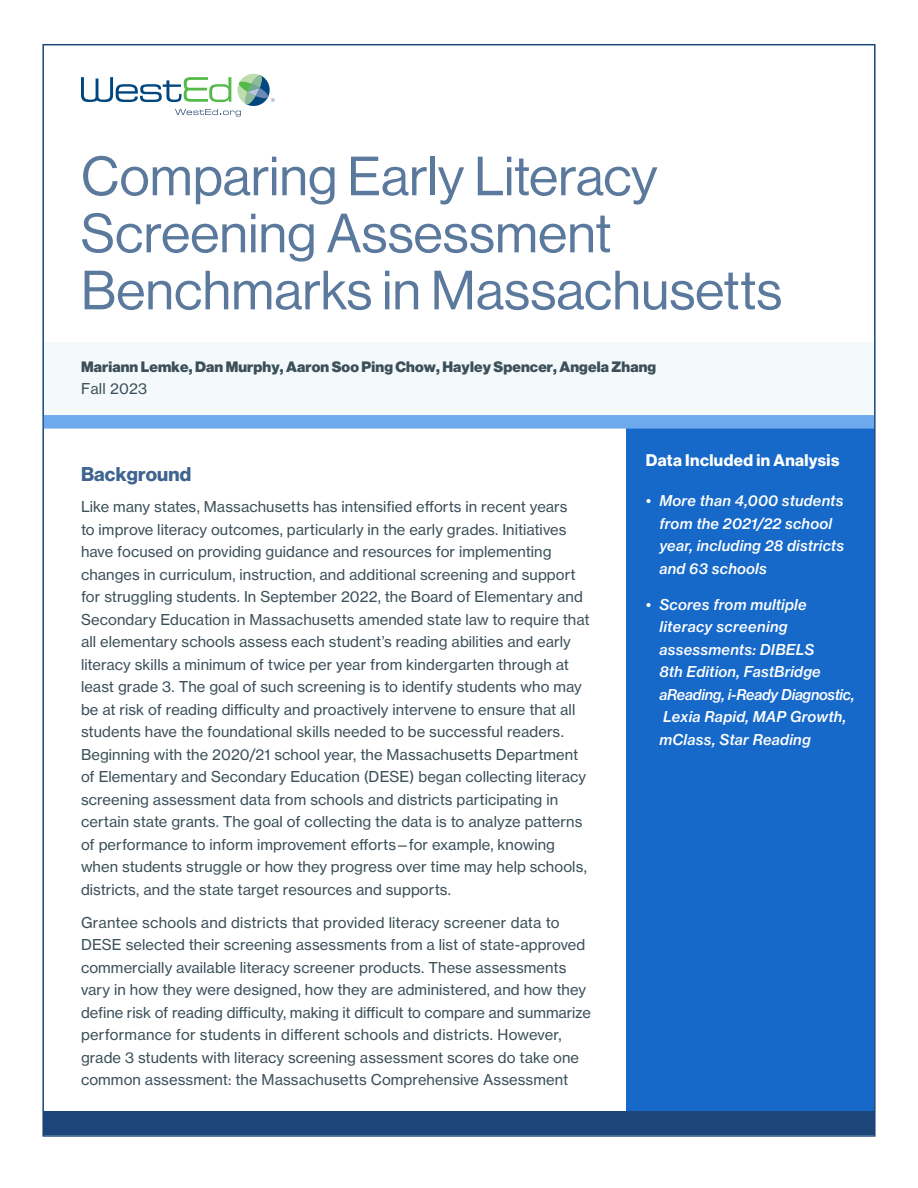
<style>
.page{position:relative;width:918px;height:1188px;background:#fff}
.page>*{position:absolute;margin:0;border:0;box-sizing:border-box;transform-origin:0 0}
.t1{font:54px/57px "N Haas Grotesk DS Pro 55 Rg";letter-spacing:.005em;color:#5a799c}
.t2{font:19.5px "N Haas Grotesk DS Pro 75 Bd";letter-spacing:.01em;color:#3f648f}
.t3{font:16.5px "N Haas Grotesk DS Pro 75 Bd";letter-spacing:.025em;color:#fff}
.t4{font:14.85px/22.5px "N Haas Grotesk TX Pro 55 Rg";letter-spacing:.005em;color:#3c505a}
.t5{font:14.85px/22.5px "N Haas Grotesk TX Pro 66 Md It";letter-spacing:.015em;color:#fff}
.t6{font:14.85px/22.2px "N Haas Grotesk DS Pro 95 Blk";letter-spacing:.01em;color:#3c505a}
.s1{font-family:"N Haas Grotesk TX Pro 55 Rg"}
</style>
<div class="page">
<div style="left:43px;top:1111px;width:831px;height:24px;background:#1c4679"></div>
<div style="left:626px;top:417px;width:248px;height:694px;background:#1669c9"></div>
<svg style="left:81px;top:74px;width:194px;height:43px"></svg>
<div style="left:44px;top:342px;width:829px;height:72px;background:#f4f9fb"></div>
<div style="left:44px;top:415px;width:830px;height:14px;background:#6ea9ed"></div>
<h1 class="t1" style="left:81px;top:148px;width:703px">Comparing Early Literacy<br>Screening Assessment<br>Benchmarks in Massachusetts</h1>
<p class="t6" style="left:81px;top:356px;width:577px">Mariann Lemke, Dan Murphy, Aaron Soo Ping Chow, Hayley Spencer, Angela Zhang<br><span class="s1">Fall 2023</span></p>
<h2 class="t2" style="left:81px;top:462px;width:112px">Background</h2>
<p class="t4" style="left:81px;top:495px;width:510px">Like many states, Massachusetts has intensified efforts in recent years<br>to improve literacy outcomes, particularly in the early grades. Initiatives have focused on providing guidance and resources for implementing changes in curriculum, instruction, and additional screening and support for struggling students. In September 2022, the Board of Elementary and Secondary Education in Massachusetts amended state law to require that all elementary schools assess each student’s reading abilities and early literacy skills a minimum of twice per year from kindergarten through at least grade 3. The goal of such screening is to identify students who may be at risk of reading difficulty and proactively intervene to ensure that all students have the foundational skills needed to be successful readers.<br>Beginning with the 2020/21 school year, the Massachusetts Department of Elementary and Secondary Education (DESE) began collecting literacy screening assessment data from schools and districts participating in certain state grants. The goal of collecting the data is to analyze patterns of performance to inform improvement efforts—for example, knowing when students struggle or how they progress over time may help schools, districts, and the state target resources and supports.</p>
<p class="t4" style="left:81px;top:911px;width:511px">Grantee schools and districts that provided literacy screener data to DESE selected their screening assessments from a list of state-approved commercially available literacy screener products. These assessments vary in how they were designed, how they are administered, and how they define risk of reading difficulty, making it difficult to compare and summarize performance for students in different schools and districts. However, grade 3 students with literacy screening assessment scores do take one common assessment: the Massachusetts Comprehensive Assessment</p>
<h2 class="t3" style="left:646px;top:450px;width:195px">Data Included in Analysis</h2>
<p class="t5" style="left:659px;top:489px;width:186px;text-indent:-14px">• More than 4,000 students from the 2021/22 school year, including 28 districts and 63 schools</p>
<p class="t5" style="left:659px;top:593px;width:197px;text-indent:-13px">• Scores from multiple literacy screening assessments: DIBELS<br>8th Edition, FastBridge aReading, i-Ready Diagnostic,<br>Lexia Rapid, MAP Growth, mClass, Star Reading</p>
</div>
